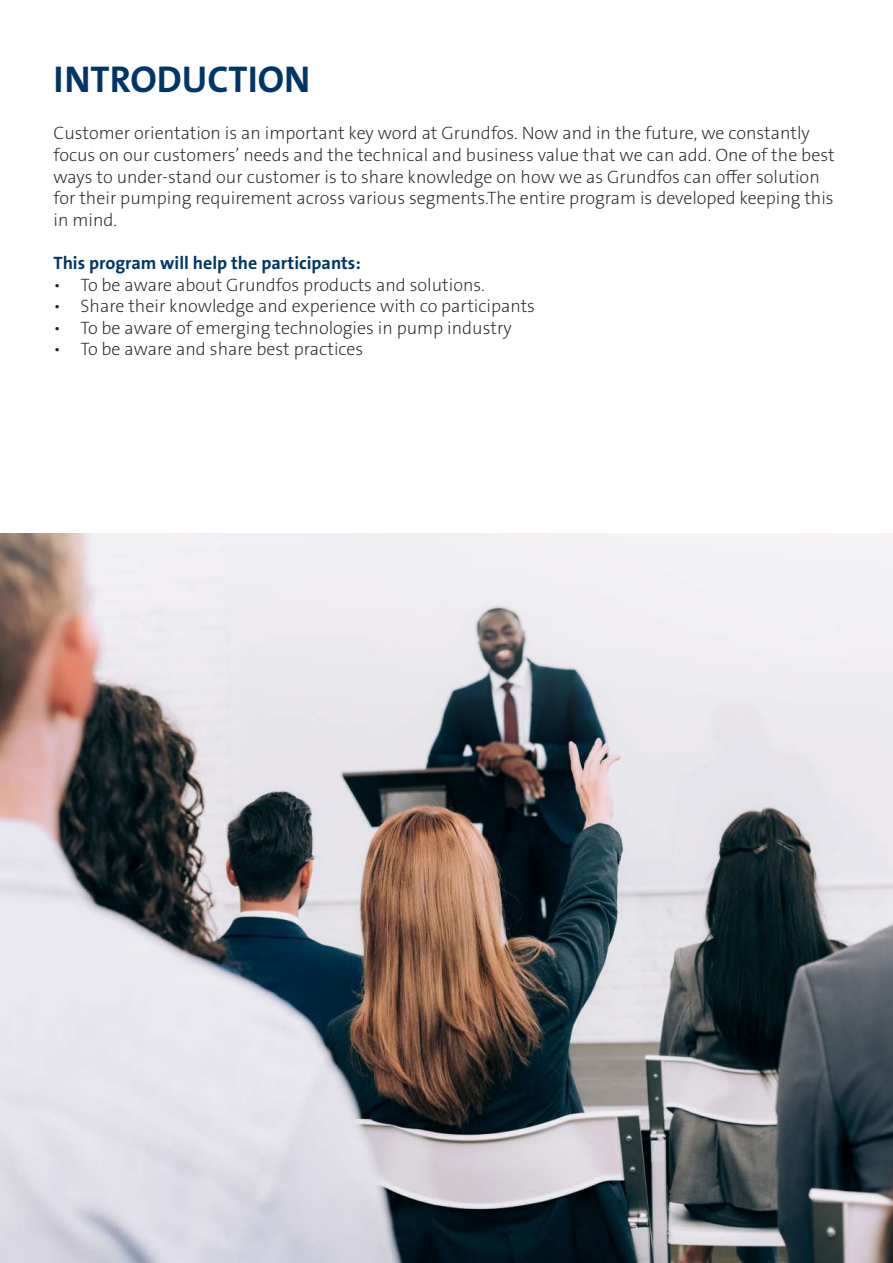
<style>
.page{position:relative;width:893px;height:1263px;background:#fff}
.page>*{position:absolute;margin:0;border:0;box-sizing:border-box;transform-origin:0 0}
.t1{font:37.5px "Grundfos The Sans V2 OT 7 B";color:#003667}
.t2{font:18px/21.6px "Grundfos The Sans V2 OT 2 XL";color:#231f20}
.t3{font:18px "Grundfos The Sans V2 OT 7 B";color:#003667}
</style>
<div class="page">
<img style="left:0;top:534px;width:893px;height:729px">
<h1 class="t1" style="left:54px;top:56px;width:258px">INTRODUCTION</h1>
<p class="t2" style="left:54px;top:123px;width:783px">Customer orientation is an important key word at Grundfos. Now and in the future, we constantly focus on our customers’ needs and the technical and business value that we can add. One of the best ways to under-stand our customer is to share knowledge on how we as Grundfos can offer solution for their pumping requirement across various segments.The entire program is developed keeping this in mind.</p>
<p class="t3" style="left:54px;top:251px;width:309px">This program will help the participants:</p>
<p class="t2" style="left:54px;top:274px;width:433px">• To be aware about Grundfos products and solutions.</p>
<p class="t2" style="left:54px;top:295px;width:483px">• Share their knowledge and experience with co participants</p>
<p class="t2" style="left:54px;top:317px;width:460px">• To be aware of emerging technologies in pump industry</p>
<p class="t2" style="left:54px;top:339px;width:311px">• To be aware and share best practices</p>
</div>
